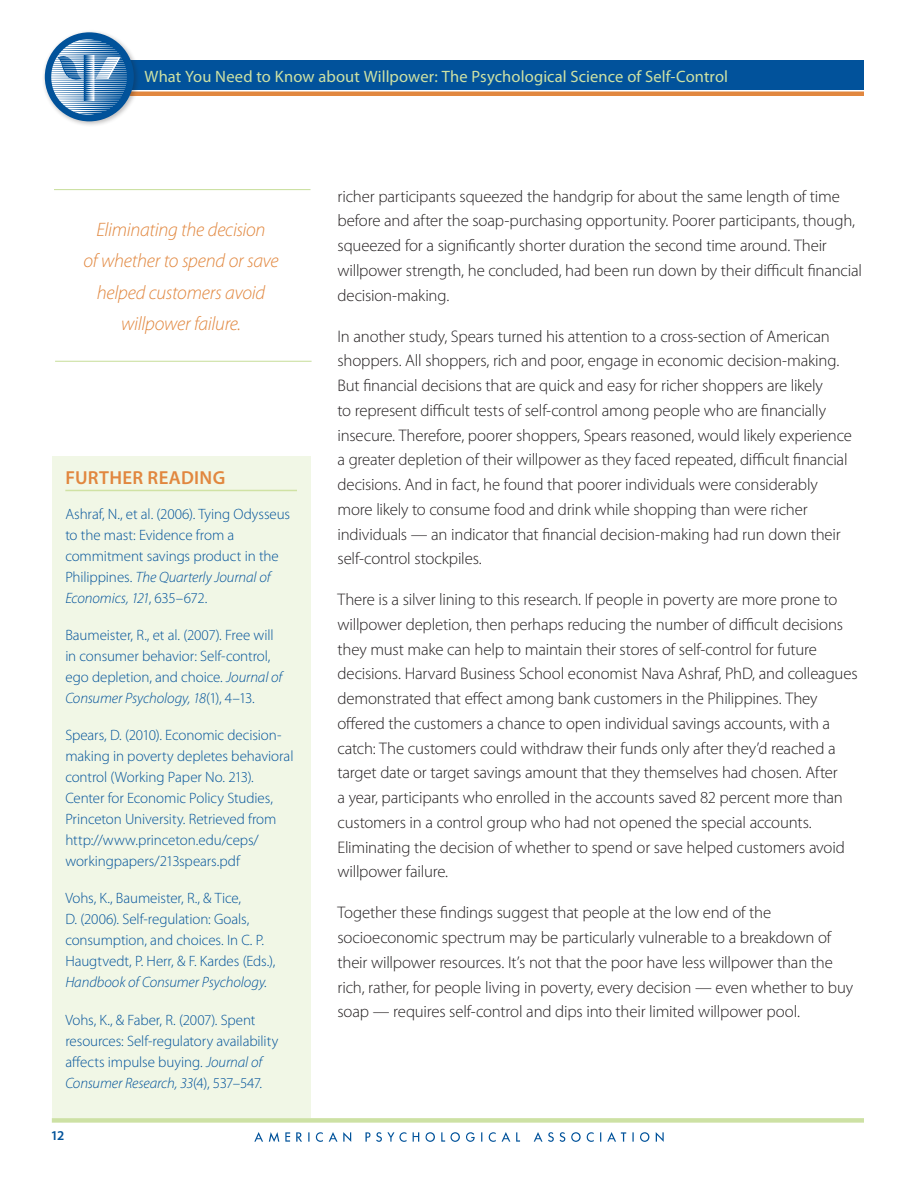
<style>
.page{position:relative;width:918px;height:1188px;background:#fff}
.page>*{position:absolute;margin:0;border:0;box-sizing:border-box;transform-origin:0 0}
.pull_out{font:italic 300 19.5px/31.5px "Myriad Pro";letter-spacing:-.015em;color:#e1873f;text-align:center}
.sub_head{font:600 18.9px "Myriad Pro";letter-spacing:.02em;color:#e1873f}
.body_copy{font:300 16.8px/24.8px "Myriad Pro";letter-spacing:-.01em;color:#231f20}
.t1{font:16.5px "Myriad Pro";letter-spacing:.01em;color:#cde1a4}
.endnotes{font:300 15px/21px "Myriad Pro";letter-spacing:-.005em;color:#01529a}
.t2{font:600 13.5px "Myriad Pro";color:#01529a}
.s1{font-style:italic}
</style>
<div class="page">
<hr style="left:130px;top:92px;width:734px;height:4px;background:#e1873f">
<div style="left:82px;top:60px;width:782px;height:30px;background:#01529b"></div>
<div style="left:42px;top:29px;width:98px;height:98px;background:#231f20;opacity:.3"></div>
<div style="left:45px;top:32px;width:89px;height:89px;background:#01529a;border-radius:50%"></div>
<svg style="left:51px;top:39px;width:76px;height:76px"></svg>
<svg style="left:254px;top:1132px;width:410px;height:10px"></svg>
<hr style="left:54px;top:189px;width:256px;height:1px;background:#cde1a4">
<hr style="left:55px;top:361px;width:257px;height:1px;background:#cde1a4">
<div style="left:52px;top:457px;width:258px;height:661px;background:#f1f7e6"></div>
<hr style="left:65px;top:490px;width:232px;height:1px;background:#d0e2a4">
<div style="left:52px;top:1118px;width:812px;height:5px;background:#cde1a4"></div>
<p class="t1" style="left:145px;top:66px;width:585px">What You Need to Know about Willpower: The Psychological Science of Self-Control</p>
<p class="pull_out" style="left:83px;top:213px;width:197px">Eliminating the decision<br>of whether to spend or save helped customers avoid willpower failure.</p>
<p class="sub_head" style="left:66px;top:466px;width:161px">FURTHER READING</p>
<p class="endnotes" style="left:65px;top:503px;width:226px">Ashraf, N., et al. (2006). Tying Odysseus to the mast: Evidence from a commitment savings product in the Philippines. <span class="s1">The Quarterly Journal of Economics, 121</span>, 635–672.</p>
<p class="endnotes" style="left:65px;top:624px;width:219px">Baumeister, R., et al. (2007). Free will in consumer behavior: Self-control, ego depletion, and choice. <span class="s1">Journal of Consumer Psychology, 18</span>(1), 4–13.</p>
<p class="endnotes" style="left:65px;top:725px;width:230px">Spears, D. (2010). Economic decision&shy;making in poverty depletes behavioral control (Working Paper No. 213).<br>Center for Economic Policy Studies, Princeton University. Retrieved from http://www.princeton.edu/ceps/ workingpapers/213spears.pdf</p>
<p class="endnotes" style="left:65px;top:888px;width:211px">Vohs, K., Baumeister, R., &amp; Tice,<br>D. (2006). Self-regulation: Goals, consumption, and choices. In C. P.<br>Haugtvedt, P. Herr, &amp; F. Kardes (Eds.), <span class="s1">Handbook of Consumer Psychology.</span></p>
<p class="endnotes" style="left:65px;top:1009px;width:215px">Vohs, K., &amp; Faber, R. (2007). Spent resources: Self-regulatory availability affects impulse buying. <span class="s1">Journal of Consumer Research, 33</span>(4), 537–547.</p>
<p class="t2" style="left:51px;top:1127px;width:15px">12</p>
<p class="body_copy" style="left:338px;top:183px;width:526px">richer participants squeezed the handgrip for about the same length of time before and after the soap-purchasing opportunity. Poorer participants, though, squeezed for a significantly shorter duration the second time around. Their willpower strength, he concluded, had been run down by their difficult financial decision-making.</p>
<p class="body_copy" style="left:338px;top:323px;width:516px">In another study, Spears turned his attention to a cross-section of American shoppers. All shoppers, rich and poor, engage in economic decision-making.<br>But financial decisions that are quick and easy for richer shoppers are likely<br>to represent difficult tests of self-control among people who are financially insecure. Therefore, poorer shoppers, Spears reasoned, would likely experience a greater depletion of their willpower as they faced repeated, difficult financial decisions. And in fact, he found that poorer individuals were considerably more likely to consume food and drink while shopping than were richer individuals — an indicator that financial decision-making had run down their self-control stockpiles.</p>
<p class="body_copy" style="left:338px;top:587px;width:522px">There is a silver lining to this research. If people in poverty are more prone to willpower depletion, then perhaps reducing the number of difficult decisions they must make can help to maintain their stores of self-control for future decisions. Harvard Business School economist Nava Ashraf, PhD, and colleagues demonstrated that effect among bank customers in the Philippines. They offered the customers a chance to open individual savings accounts, with a catch: The customers could withdraw their funds only after they’d reached a target date or target savings amount that they themselves had chosen. After<br>a year, participants who enrolled in the accounts saved 82 percent more than customers in a control group who had not opened the special accounts.<br>Eliminating the decision of whether to spend or save helped customers avoid willpower failure.</p>
<p class="body_copy" style="left:338px;top:900px;width:517px">Together these findings suggest that people at the low end of the socioeconomic spectrum may be particularly vulnerable to a breakdown of their willpower resources. It’s not that the poor have less willpower than the rich, rather, for people living in poverty, every decision — even whether to buy soap — requires self-control and dips into their limited willpower pool.</p>
</div>
